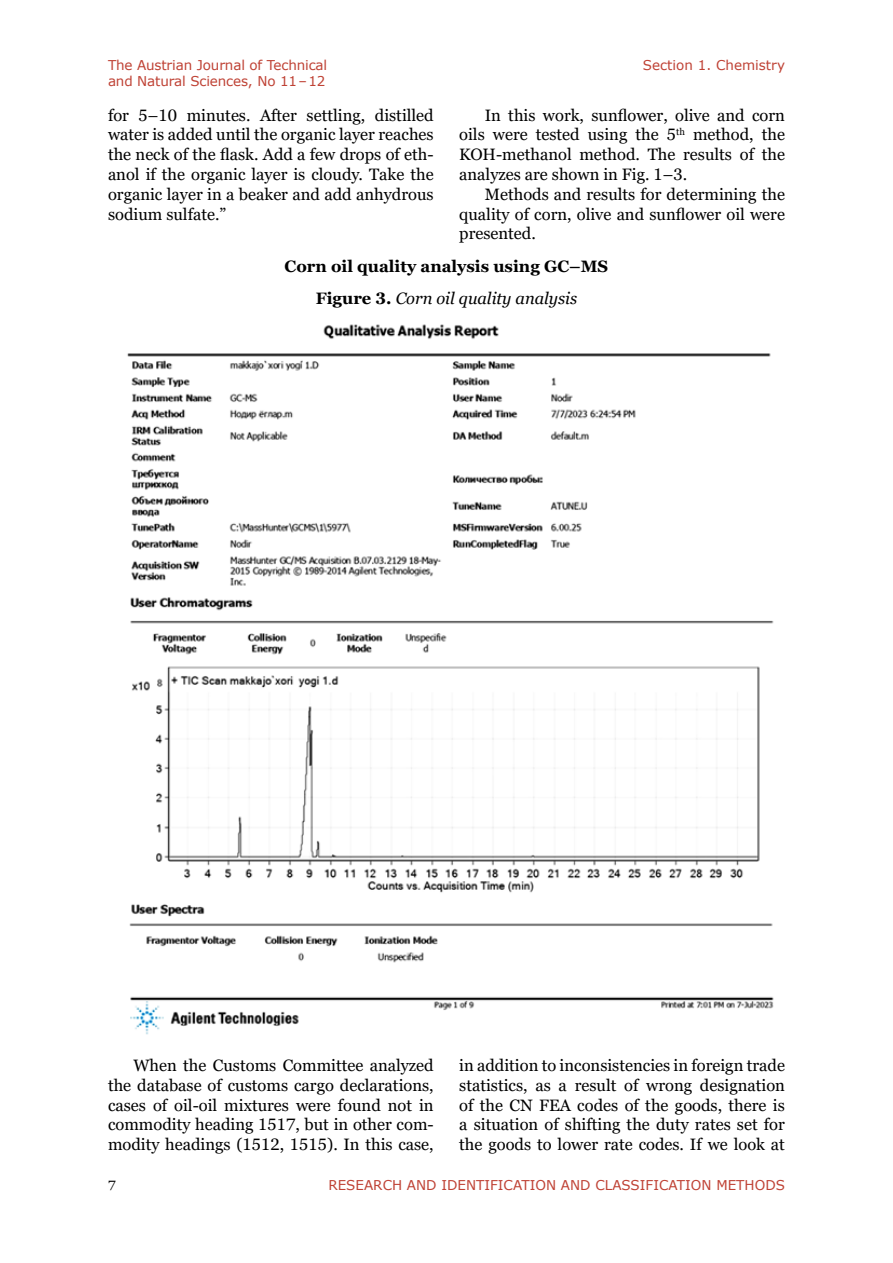
<style>
.page{position:relative;width:893px;height:1263px;background:#fff}
.page>*{position:absolute;margin:0;border:0;box-sizing:border-box;transform-origin:0 0}
.t1{font:16.5px/19.8px "Georgia Pro";color:#000;text-align:justify}
.t2{font:700 16.5px/32.5px "Georgia Pro";color:#000;text-align:center}
.t3{font:13.5px/16.2px "Verdana";color:#bf4235}
.t4{font:13.5px "Georgia Pro";color:#000}
.s1{font-weight:400;font-style:italic}
</style>
<div class="page">
<img style="left:127px;top:324px;width:647px;height:711px">
<p class="t3" style="left:108px;top:57px;width:221px">The Austrian Journal of Technical and Natural Sciences, No 11–12</p>
<p class="t3" style="left:643px;top:57px;width:144px">Section 1. Chemistry</p>
<p class="t1" style="left:108px;top:106px;width:327px">for 5–10 minutes. After settling, distilled water is added until the organic layer reaches the neck of the flask. Add a few drops of eth&shy;anol if the organic layer is cloudy. Take the organic layer in a beaker and add anhydrous sodium sulfate.”</p>
<p class="t1" style="left:459px;top:106px;width:327px;text-indent:26px">In this work, sunflower, olive and corn oils were tested using the 5<sup>th</sup> method, the KOH-methanol method. The results of the analyzes are shown in Fig. 1–3.</p>
<p class="t1" style="left:459px;top:185px;width:327px;text-indent:26px">Methods and results for determining the quality of corn, olive and sunflower oil were presented.</p>
<p class="t2" style="left:285px;top:250px;width:325px">Corn oil quality analysis using GC–MS<br>Figure 3. <span class="s1">Corn oil quality analysis</span></p>
<p class="t1" style="left:108px;top:1056px;width:327px;text-indent:26px">When the Customs Committee analyzed the database of customs cargo declarations, cases of oil-oil mixtures were found not in commodity heading 1517, but in other com&shy;modity headings (1512, 1515). In this case,</p>
<p class="t1" style="left:459px;top:1056px;width:327px">in addition to inconsistencies in foreign trade statistics, as a result of wrong designation of the CN FEA codes of the goods, there is a situation of shifting the duty rates set for the goods to lower rate codes. If we look at</p>
<p class="t4" style="left:108px;top:1178px;width:9px">7</p>
<p class="t3" style="left:328px;top:1177px;width:458px">RESEARCH AND IDENTIFICATION AND CLASSIFICATION METHODS</p>
</div>
